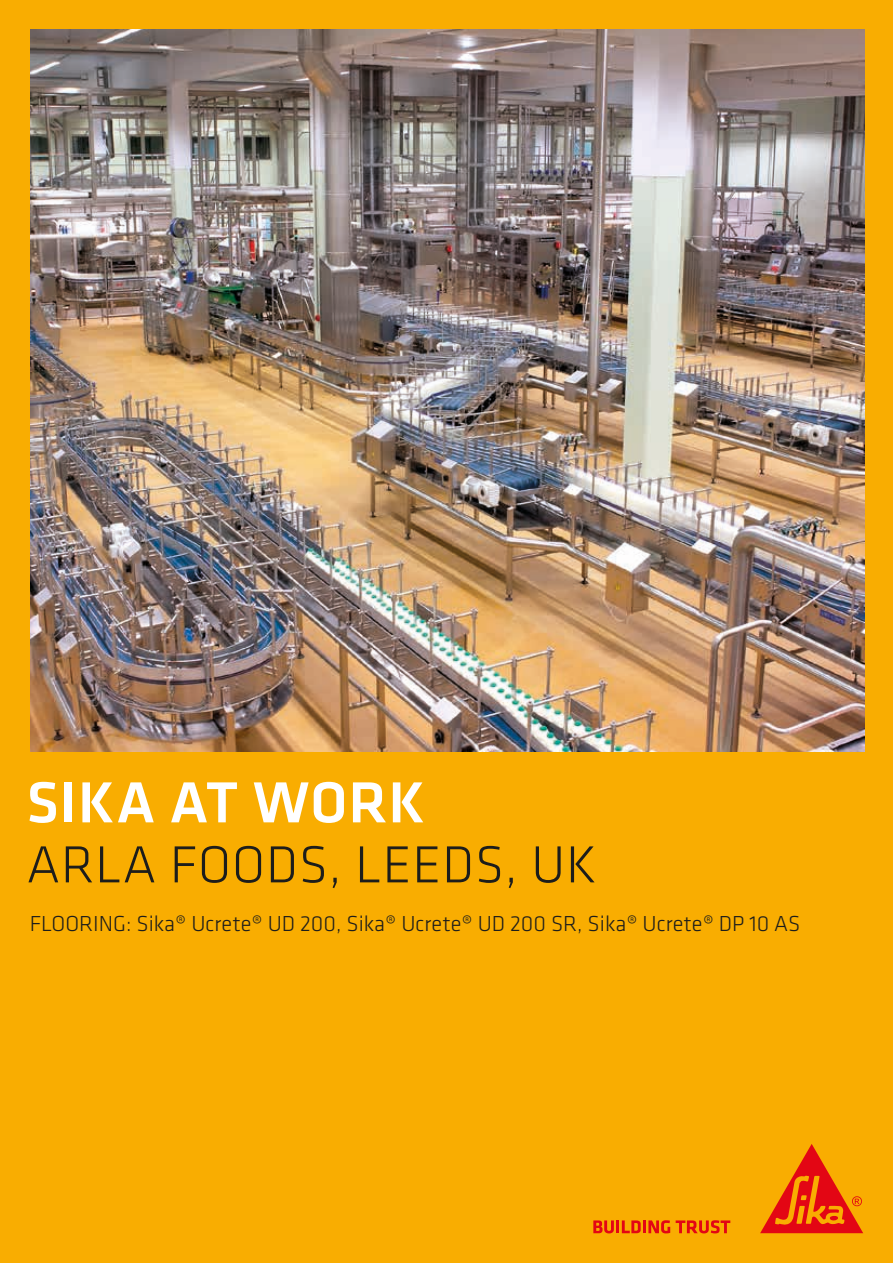
<style>
.page{position:relative;width:893px;height:1263px;background:#f9ad01}
.page>*{position:absolute;margin:0;border:0;box-sizing:border-box;transform-origin:0 0}
.SI_Klavika_COVER_Titel{font:500 60px "Klavika";letter-spacing:.015em;color:#fff}
.SI_Klavika_COVER_Titel-2{font:300 54px "Klavika";letter-spacing:.015em;color:#1d1d1b}
.SI_Klavika_COVER_Subline{font:300 22.5px "Klavika";color:#1d1d1b}
</style>
<div class="page">
<svg style="left:593px;top:1220px;width:77px;height:13px"></svg>
<svg style="left:676px;top:1220px;width:54px;height:13px"></svg>
<svg style="left:760px;top:1144px;width:103px;height:89px"></svg>
<img style="left:31px;top:30px;width:833px;height:722px">
<p class="SI_Klavika_COVER_Titel" style="left:27px;top:762px;width:400px">SIKA AT WORK</p>
<p class="SI_Klavika_COVER_Titel-2" style="left:27px;top:832px;width:572px">ARLA FOODS, LEEDS, UK</p>
<p class="SI_Klavika_COVER_Subline" style="left:30px;top:910px;width:772px">FLOORING: Sika® Ucrete® UD 200, Sika® Ucrete® UD 200 SR, Sika® Ucrete® DP 10 AS</p>
</div>
